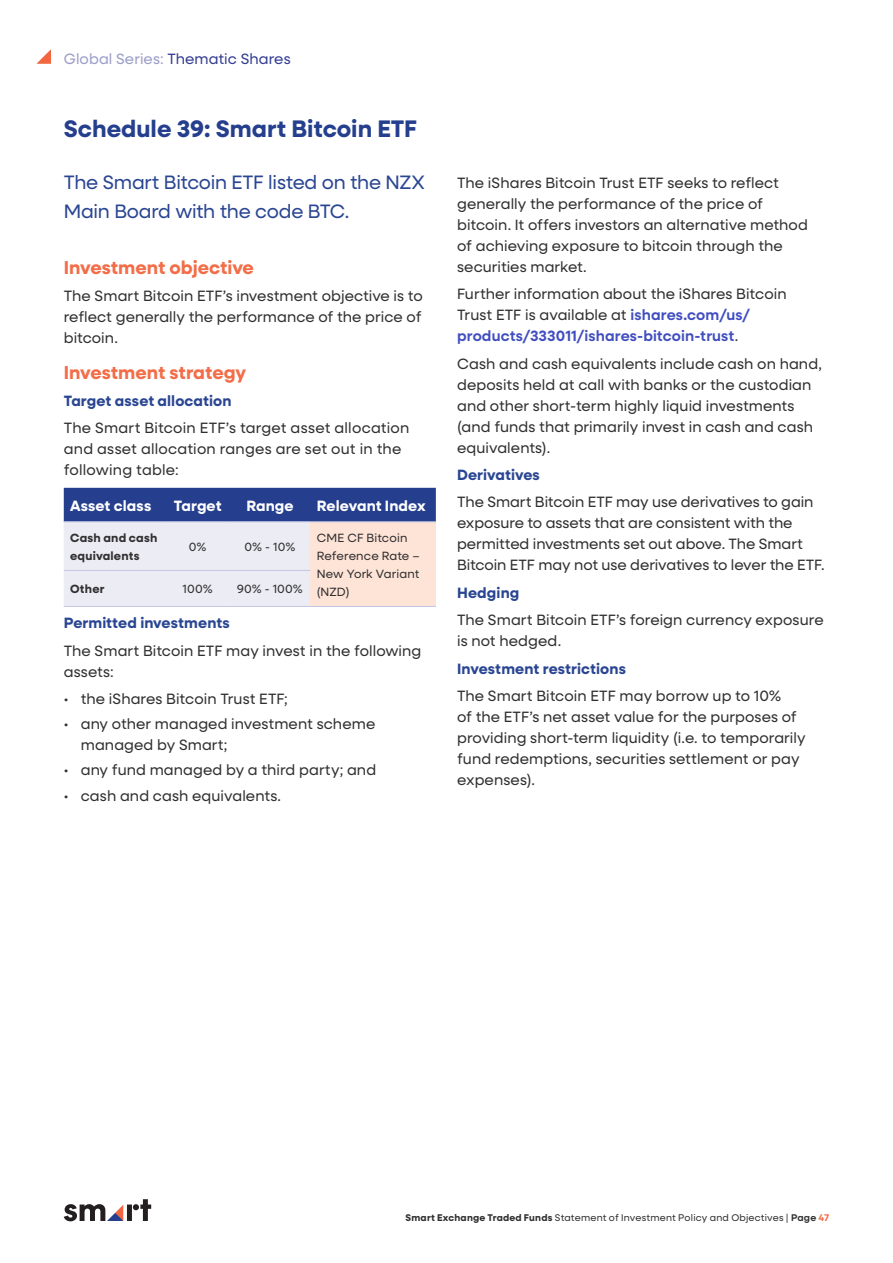
<style>
.page{position:relative;width:893px;height:1263px;background:#fff}
.page>*{position:absolute;margin:0;border:0;box-sizing:border-box;transform-origin:0 0}
.t1{font:700 24px "Neulis Sans";color:#253f8e}
.Smart_Intro_text{font:19.5px/28.5px "Neulis Sans";letter-spacing:-.01em;color:#2a4692}
.Smart_Subheading_-_level_2{font:700 18.75px "Neulis Sans";letter-spacing:-.005em;color:#f26d48}
.Smart_Body_Copy{font:15px/21px "Neulis Sans";letter-spacing:.005em;color:#312f30}
.Smart_Subheading_-_level_4{font:700 15px "Neulis Sans";letter-spacing:.005em;color:#2a4692}
.Table_Subheading_-_level_2{font:700 15px "Neulis Sans";letter-spacing:.01em;color:#fff}
.t2{font:15px "Neulis Sans";letter-spacing:.01em;color:#343d92}
.Table_Body_Copy{font:12px/18px "Neulis Sans";letter-spacing:.015em;color:#312f30}
.Table_Body_Copy-2{font:700 12px/18px "Neulis Sans";letter-spacing:.015em;color:#312f30}
.t3{font:9.75px "Neulis Sans";letter-spacing:.02em;color:#312f30}
.s1{color:#9a9ec8}
.s2{font-weight:600;color:#414ec0}
.s3{font-weight:700}
.s4{font-weight:600}
.s5{font-weight:600;color:#f26d48}
</style>
<div class="page">
<svg style="left:64px;top:1199px;width:87px;height:22px"></svg>
<svg style="left:36px;top:49px;width:15px;height:15px"></svg>
<svg style="left:64px;top:488px;width:372px;height:118px;background:#a1aacd"></svg>
<div style="left:310px;top:522px;width:126px;height:84px;background:#fee4d7"></div>
<hr style="left:64px;top:521px;width:102px;height:1px;background:#c4c6e3">
<hr style="left:166px;top:521px;width:64px;height:1px;background:#c4c6e3">
<hr style="left:230px;top:521px;width:80px;height:1px;background:#c4c6e3">
<hr style="left:310px;top:521px;width:126px;height:1px;background:#c4c6e3">
<hr style="left:64px;top:570px;width:102px;height:1px;background:#c4c6e3">
<hr style="left:166px;top:570px;width:64px;height:1px;background:#c4c6e3">
<hr style="left:230px;top:570px;width:80px;height:1px;background:#c4c6e3">
<hr style="left:64px;top:606px;width:102px;height:1px;background:#c4c6e3">
<hr style="left:166px;top:606px;width:64px;height:1px;background:#c4c6e3">
<hr style="left:230px;top:606px;width:80px;height:1px;background:#c4c6e3">
<hr style="left:310px;top:606px;width:126px;height:1px;background:#c4c6e3">
<p class="t2" style="left:64px;top:48px;width:228px"><span class="s1">Global Series:</span> Thematic Shares</p>
<p class="t1" style="left:64px;top:111px;width:355px">Schedule 39: Smart Bitcoin ETF</p>
<p class="Smart_Intro_text" style="left:64px;top:167px;width:363px">The Smart Bitcoin ETF listed on the NZX<br>Main Board with the code BTC.</p>
<p class="Smart_Subheading_-_level_2" style="left:64px;top:254px;width:192px">Investment objective</p>
<p class="Smart_Body_Copy" style="left:64px;top:285px;width:361px;text-align:justify">The Smart Bitcoin ETF’s investment objective is to reflect generally the performance of the price of bitcoin.</p>
<p class="Smart_Subheading_-_level_2" style="left:64px;top:358px;width:184px">Investment strategy</p>
<p class="Smart_Subheading_-_level_4" style="left:64px;top:390px;width:169px">Target asset allocation</p>
<p class="Smart_Body_Copy" style="left:64px;top:417px;width:347px">The Smart Bitcoin ETF’s target asset allocation and asset allocation ranges are set out in the following table:</p>
<p class="Table_Subheading_-_level_2" style="left:70px;top:494px;width:83px">Asset class</p>
<p class="Table_Subheading_-_level_2" style="left:174px;top:494px;width:49px">Target</p>
<p class="Table_Subheading_-_level_2" style="left:246px;top:494px;width:49px">Range</p>
<p class="Table_Subheading_-_level_2" style="left:317px;top:494px;width:110px">Relevant Index</p>
<p class="Table_Body_Copy-2" style="left:70px;top:528px;width:89px">Cash and cash equivalents</p>
<p class="Table_Body_Copy" style="left:189px;top:537px;width:19px">0%</p>
<p class="Table_Body_Copy" style="left:245px;top:537px;width:52px">0% - 10%</p>
<p class="Table_Body_Copy" style="left:317px;top:528px;width:104px">CME CF Bitcoin<br>Reference Rate –<br>New York Variant</p>
<p class="Table_Body_Copy-2" style="left:70px;top:579px;width:36px">Other</p>
<p class="Table_Body_Copy" style="left:317px;top:582px;width:34px">(NZD)</p>
<p class="Table_Body_Copy" style="left:183px;top:579px;width:32px">100%</p>
<p class="Table_Body_Copy" style="left:237px;top:579px;width:67px">90% - 100%</p>
<p class="Smart_Subheading_-_level_4" style="left:64px;top:612px;width:167px">Permitted investments</p>
<p class="Smart_Body_Copy" style="left:64px;top:639px;width:359px">The Smart Bitcoin ETF may invest in the following assets:</p>
<p class="Smart_Body_Copy" style="left:64px;top:687px;width:226px">• the iShares Bitcoin Trust ETF;</p>
<p class="Smart_Body_Copy" style="left:81px;top:713px;width:296px;text-indent:-17px">• any other managed investment scheme managed by Smart;</p>
<p class="Smart_Body_Copy" style="left:64px;top:759px;width:314px">• any fund managed by a third party; and</p>
<p class="Smart_Body_Copy" style="left:64px;top:784px;width:219px">• cash and cash equivalents.</p>
<p class="Smart_Body_Copy" style="left:457px;top:171px;width:352px">The iShares Bitcoin Trust ETF seeks to reflect generally the performance of the price of bitcoin. It offers investors an alternative method of achieving exposure to bitcoin through the securities market.</p>
<p class="Smart_Body_Copy" style="left:457px;top:283px;width:331px">Further information about the iShares Bitcoin<br>Trust ETF is available at <span class="s2">ishares.com/us/ products/333011/ishares-bitcoin-trust</span>.</p>
<p class="Smart_Body_Copy" style="left:457px;top:352px;width:366px">Cash and cash equivalents include cash on hand, deposits held at call with banks or the custodian and other short-term highly liquid investments (and funds that primarily invest in cash and cash equivalents).</p>
<p class="Smart_Subheading_-_level_4" style="left:457px;top:464px;width:84px">Derivatives</p>
<p class="Smart_Body_Copy" style="left:457px;top:491px;width:369px">The Smart Bitcoin ETF may use derivatives to gain exposure to assets that are consistent with the permitted investments set out above. The Smart Bitcoin ETF may not use derivatives to lever the ETF.</p>
<p class="Smart_Subheading_-_level_4" style="left:457px;top:581px;width:64px">Hedging</p>
<p class="Smart_Body_Copy" style="left:457px;top:609px;width:368px">The Smart Bitcoin ETF’s foreign currency exposure is not hedged.</p>
<p class="Smart_Subheading_-_level_4" style="left:457px;top:657px;width:170px">Investment restrictions</p>
<p class="Smart_Body_Copy" style="left:457px;top:684px;width:350px">The Smart Bitcoin ETF may borrow up to 10%<br>of the ETF’s net asset value for the purposes of providing short-term liquidity (i.e. to temporarily fund redemptions, securities settlement or pay expenses).</p>
<p class="t3" style="left:405px;top:1211px;width:425px"><span class="s3">Smart Exchange Traded Funds</span> Statement of Investment Policy and Objectives | <span class="s4">Page</span> <span class="s5">47</span></p>
</div>
